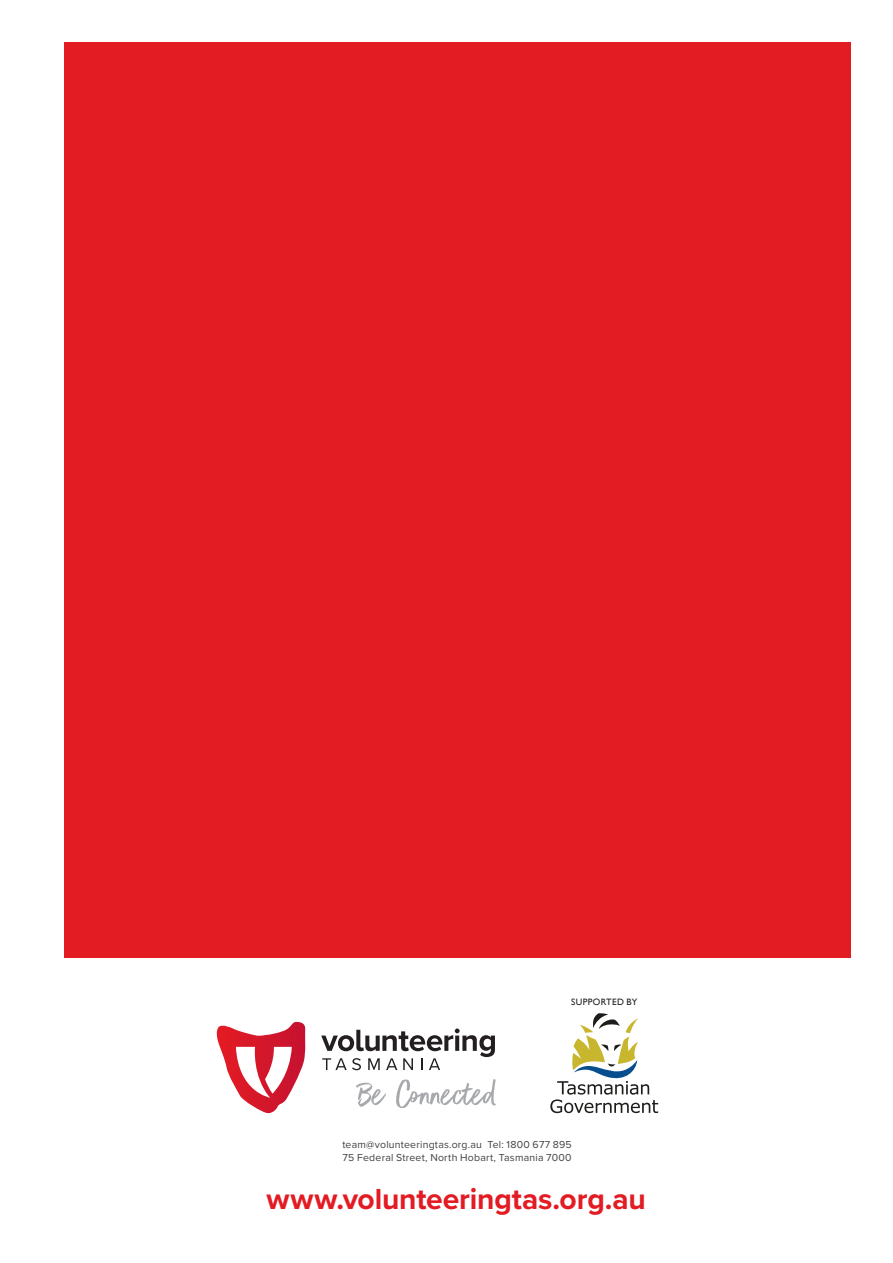
<style>
.page{position:relative;width:893px;height:1263px;background:#fff}
.page>*{position:absolute;margin:0;border:0;box-sizing:border-box;transform-origin:0 0}
.t1{font:700 30px "Proxima Nova";letter-spacing:-.005em;color:#e31b23}
.t2{font:10.5px/12.6px "Proxima Nova";letter-spacing:.02em;color:#414142}
.t3{font:9.3px "Gill Sans";letter-spacing:.03em;color:#231f20}
</style>
<div class="page">
<div style="left:64px;top:43px;width:786px;height:915px;background:#e31b23"></div>
<svg style="left:321px;top:1028px;width:174px;height:42px"></svg>
<svg style="left:216px;top:1022px;width:90px;height:91px"></svg>
<svg style="left:396px;top:1079px;width:100px;height:29px"></svg>
<svg style="left:356px;top:1083px;width:30px;height:24px"></svg>
<svg style="left:550px;top:1013px;width:108px;height:100px"></svg>
<p class="t3" style="left:571px;top:996px;width:68px">SUPPORTED BY</p>
<p class="t2" style="left:342px;top:1138px;width:231px">team@volunteeringtas.org.au Tel: 1800 677 895<br>75 Federal Street, North Hobart, Tasmania 7000</p>
<h1 class="t1" style="left:267px;top:1176px;width:381px">www.volunteeringtas.org.au</h1>
</div>
